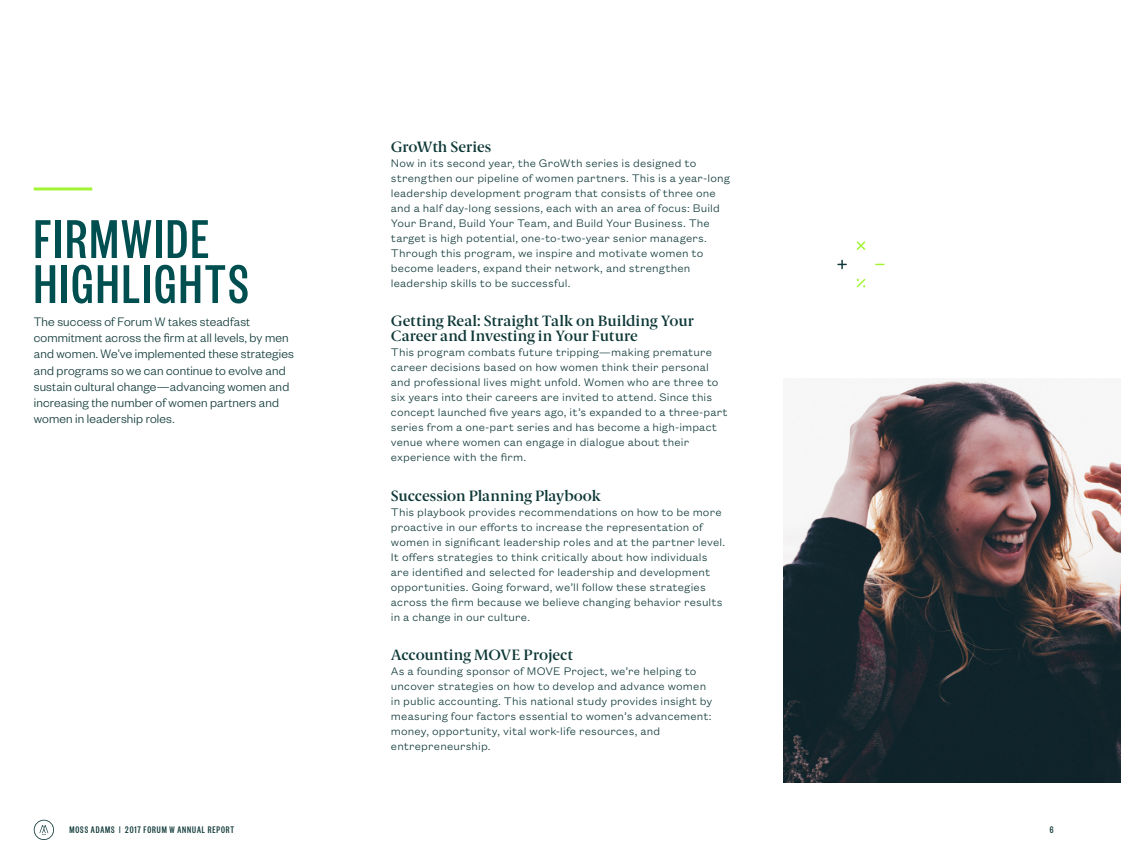
<style>
.page{position:relative;width:1121px;height:851px;background:#fff}
.page>*{position:absolute;margin:0;border:0;box-sizing:border-box;transform-origin:0 0}
.t1{font:500 60px/45px "Founders Grotesk X Cond";letter-spacing:.045em;color:#004f50}
.t2{font:15px/15px "Berlingske Serif D Bd";color:#0e3837}
.t3{font:300 13.5px/16.2px "Founders Grotesk";letter-spacing:.01em;color:#0e3837}
.t4{font:300 12px/15px "Founders Grotesk Text";letter-spacing:.01em;color:#0e3837}
.t5{font:500 10.5px "Founders Grotesk X Cond";letter-spacing:.09em;color:#0e3837}
</style>
<div class="page">
<svg style="left:34px;top:819px;width:20px;height:21px"></svg>
<img style="left:783px;top:378px;width:337px;height:404px">
<svg style="left:837px;top:260px;width:9px;height:9px"></svg>
<svg style="left:856px;top:241px;width:9px;height:9px"></svg>
<svg style="left:856px;top:279px;width:9px;height:8px"></svg>
<hr style="left:34px;top:187px;width:58px;height:3px;background:#a2f434">
<h1 class="t1" style="left:34px;top:214px;width:216px">FIRMWIDE<br>HIGHLIGHTS</h1>
<p class="t3" style="left:34px;top:313px;width:261px">The success of Forum W takes steadfast commitment across the firm at all levels, by men and women. We’ve implemented these strategies and programs so we can continue to evolve and sustain cultural change—advancing women and increasing the number of women partners and women in leadership roles.</p>
<p class="t2" style="left:391px;top:139px;width:102px">GroWth Series</p>
<p class="t4" style="left:391px;top:155px;width:340px">Now in its second year, the GroWth series is designed to strengthen our pipeline of women partners. This is a year-long leadership development program that consists of three one and a half day-long sessions, each with an area of focus: Build Your Brand, Build Your Team, and Build Your Business. The target is high potential, one-to-two-year senior managers.<br>Through this program, we inspire and motivate women to become leaders, expand their network, and strengthen leadership skills to be successful.</p>
<p class="t2" style="left:391px;top:313px;width:304px">Getting Real: Straight Talk on Building Your<br>Career and Investing in Your Future</p>
<p class="t4" style="left:391px;top:344px;width:338px">This program combats future tripping—making premature career decisions based on how women think their personal and professional lives might unfold. Women who are three to six years into their careers are invited to attend. Since this concept launched five years ago, it’s expanded to a three-part series from a one-part series and has become a high-impact venue where women can engage in dialogue about their experience with the firm.</p>
<p class="t2" style="left:391px;top:488px;width:211px">Succession Planning Playbook</p>
<p class="t4" style="left:391px;top:503px;width:336px">This playbook provides recommendations on how to be more proactive in our efforts to increase the representation of women in significant leadership roles and at the partner level.<br>It offers strategies to think critically about how individuals are identified and selected for leadership and development opportunities. Going forward, we’ll follow these strategies across the firm because we believe changing behavior results in a change in our culture.</p>
<p class="t2" style="left:391px;top:647px;width:183px">Accounting MOVE Project</p>
<p class="t4" style="left:391px;top:662px;width:323px">As a founding sponsor of MOVE Project, we’re helping to uncover strategies on how to develop and advance women in public accounting. This national study provides insight by measuring four factors essential to women’s advancement: money, opportunity, vital work-life resources, and entrepreneurship.</p>
<p class="t5" style="left:69px;top:823px;width:166px">MOSS ADAMS | 2017 FORUM W ANNUAL REPORT</p>
<p class="t5" style="left:1049px;top:823px;width:5px">6</p>
</div>
